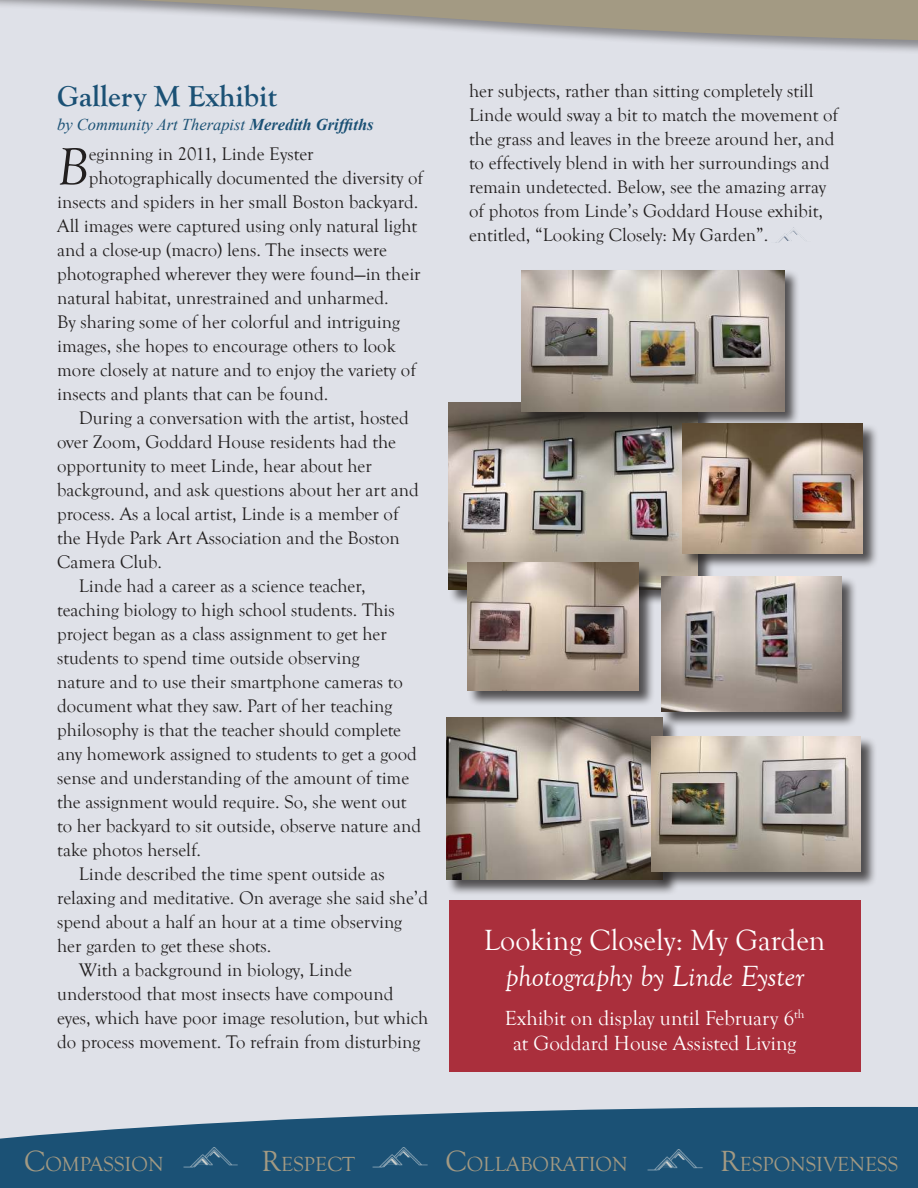
<style>
.page{position:relative;width:918px;height:1188px;background:#dfe1e8}
.page>*{position:absolute;margin:0;border:0;box-sizing:border-box;transform-origin:0 0}
.t1{font:italic 54.45px "Goudy Old Style T";color:#221f1f}
.t2{font:italic 30px "Goudy Old Style T";color:#fff}
.t3{font:30px "Goudy Old Style T";color:#fff}
.t4{font:700 30px "Goudy Old Style T";color:#1b5175}
.t5{font:21px/25.2px "Goudy Old Style T";color:#fff;text-align:center}
.t6{font:21px "Goudy Old Style T";color:#a39a83}
.t7{font:18.75px/24px "Goudy Old Style T";color:#221f1f}
.t8{font:italic 16.5px "Times New Roman";color:#1b5175}
.s1{font-weight:700}
.s2{font-size:30px}
</style>
<div class="page">
<svg style="left:0;top:1107px;width:918px;height:81px;background:#336283"></svg>
<img style="left:179px;top:1147px;width:63px;height:22px">
<img style="left:368px;top:1147px;width:63px;height:22px">
<img style="left:643px;top:1150px;width:63px;height:21px">
<svg style="left:0;top:0;width:918px;height:51px"></svg>
<img style="left:448px;top:403px;width:250px;height:187px">
<div style="left:467px;top:562px;width:188px;height:145px;background:#221f1f;opacity:.75"></div>
<img style="left:468px;top:563px;width:171px;height:128px">
<img style="left:779px;top:230px;width:23px;height:12px">
<div style="left:521px;top:270px;width:279px;height:158px;background:#221f1f;opacity:.75"></div>
<img style="left:522px;top:270px;width:262px;height:142px">
<div style="left:446px;top:717px;width:233px;height:178px;background:#221f1f;opacity:.75"></div>
<img style="left:447px;top:718px;width:216px;height:162px">
<div style="left:661px;top:576px;width:196px;height:152px;background:#221f1f;opacity:.75"></div>
<img style="left:661px;top:577px;width:180px;height:135px">
<div style="left:651px;top:736px;width:226px;height:152px;background:#221f1f;opacity:.75"></div>
<img style="left:652px;top:737px;width:209px;height:135px">
<div style="left:682px;top:423px;width:197px;height:146px;background:#221f1f;opacity:.75"></div>
<img style="left:682px;top:424px;width:181px;height:129px">
<div style="left:449px;top:901px;width:411px;height:171px;background:#aa2f3c"></div>
<h2 class="t4" style="left:57px;top:84px;width:222px">Gallery M Exhibit</h2>
<p class="t8" style="left:57px;top:118px;width:318px">by Community Art Therapist <span class="s1">Meredith Griffiths</span></p>
<h1 class="t1" style="left:57px;top:147px;width:33px">B</h1>
<p class="t7" style="left:89px;top:143px;width:226px">eginning in 2011, Linde Eyster</p>
<p class="t7" style="left:89px;top:167px;width:336px">photographically documented the diversity of</p>
<p class="t7" style="left:57px;top:191px;width:363px">insects and spiders in her small Boston backyard.</p>
<p class="t7" style="left:57px;top:215px;width:362px">All images were captured using only natural light</p>
<p class="t7" style="left:57px;top:239px;width:331px">and a close-up (macro) lens. The insects were</p>
<p class="t7" style="left:57px;top:263px;width:365px">photographed wherever they were found—in their</p>
<p class="t7" style="left:57px;top:287px;width:333px">natural habitat, unrestrained and unharmed.</p>
<p class="t7" style="left:57px;top:311px;width:344px">By sharing some of her colorful and intriguing</p>
<p class="t7" style="left:57px;top:335px;width:340px">images, she hopes to encourage others to look</p>
<p class="t7" style="left:57px;top:359px;width:360px">more closely at nature and to enjoy the variety of</p>
<p class="t7" style="left:57px;top:383px;width:273px">insects and plants that can be found.</p>
<p class="t7" style="left:79px;top:407px;width:332px">During a conversation with the artist, hosted</p>
<p class="t7" style="left:57px;top:431px;width:340px">over Zoom, Goddard House residents had the</p>
<p class="t7" style="left:57px;top:455px;width:316px">opportunity to meet Linde, hear about her</p>
<p class="t7" style="left:57px;top:479px;width:363px">background, and ask questions about her art and</p>
<p class="t7" style="left:57px;top:503px;width:343px">process. As a local artist, Linde is a member of</p>
<p class="t7" style="left:57px;top:527px;width:344px">the Hyde Park Art Association and the Boston</p>
<p class="t7" style="left:57px;top:551px;width:106px">Camera Club.</p>
<p class="t7" style="left:79px;top:575px;width:289px">Linde had a career as a science teacher,</p>
<p class="t7" style="left:57px;top:599px;width:339px">teaching biology to high school students. This</p>
<p class="t7" style="left:57px;top:623px;width:331px">project began as a class assignment to get her</p>
<p class="t7" style="left:57px;top:647px;width:304px">students to spend time outside observing</p>
<p class="t7" style="left:57px;top:671px;width:347px">nature and to use their smartphone cameras to</p>
<p class="t7" style="left:57px;top:695px;width:337px">document what they saw. Part of her teaching</p>
<p class="t7" style="left:57px;top:719px;width:345px">philosophy is that the teacher should complete</p>
<p class="t7" style="left:57px;top:743px;width:361px">any homework assigned to students to get a good</p>
<p class="t7" style="left:57px;top:767px;width:354px">sense and understanding of the amount of time</p>
<p class="t7" style="left:57px;top:791px;width:351px">the assignment would require. So, she went out</p>
<p class="t7" style="left:57px;top:815px;width:365px">to her backyard to sit outside, observe nature and</p>
<p class="t7" style="left:57px;top:839px;width:145px">take photos herself.</p>
<p class="t7" style="left:79px;top:863px;width:307px">Linde described the time spent outside as</p>
<p class="t7" style="left:57px;top:887px;width:372px">relaxing and meditative. On average she said she’d</p>
<p class="t7" style="left:57px;top:911px;width:347px">spend about a half an hour at a time observing</p>
<p class="t7" style="left:57px;top:935px;width:216px">her garden to get these shots.</p>
<p class="t7" style="left:79px;top:959px;width:275px">With a background in biology, Linde</p>
<p class="t7" style="left:57px;top:983px;width:338px">understood that most insects have compound</p>
<p class="t7" style="left:57px;top:1007px;width:373px">eyes, which have poor image resolution, but which</p>
<p class="t7" style="left:57px;top:1031px;width:365px">do process movement. To refrain from disturbing</p>
<p class="t7" style="left:469px;top:80px;width:370px">her subjects, rather than sitting completely still Linde would sway a bit to match the movement of the grass and leaves in the breeze around her, and to effectively blend in with her surroundings and remain undetected. Below, see the amazing array of photos from Linde’s Goddard House exhibit, entitled, “Looking Closely: My Garden”.</p>
<h2 class="t3" style="left:484px;top:928px;width:343px">Looking Closely: My Garden</h2>
<h2 class="t2" style="left:505px;top:965px;width:300px">photography by Linde Eyster</h2>
<p class="t5" style="left:505px;top:1006px;width:301px">Exhibit on display until February 6<sup>th </sup>at Goddard House Assisted Living</p>
<p class="t6" style="left:24px;top:1152px;width:141px"><span class="s2">C</span>OMPASSION</p>
<p class="t6" style="left:262px;top:1152px;width:95px"><span class="s2">R</span>ESPECT</p>
<p class="t6" style="left:446px;top:1152px;width:184px"><span class="s2">C</span>OLLABORATION</p>
<p class="t6" style="left:720px;top:1152px;width:180px"><span class="s2">R</span>ESPONSIVENESS</p>
</div>
